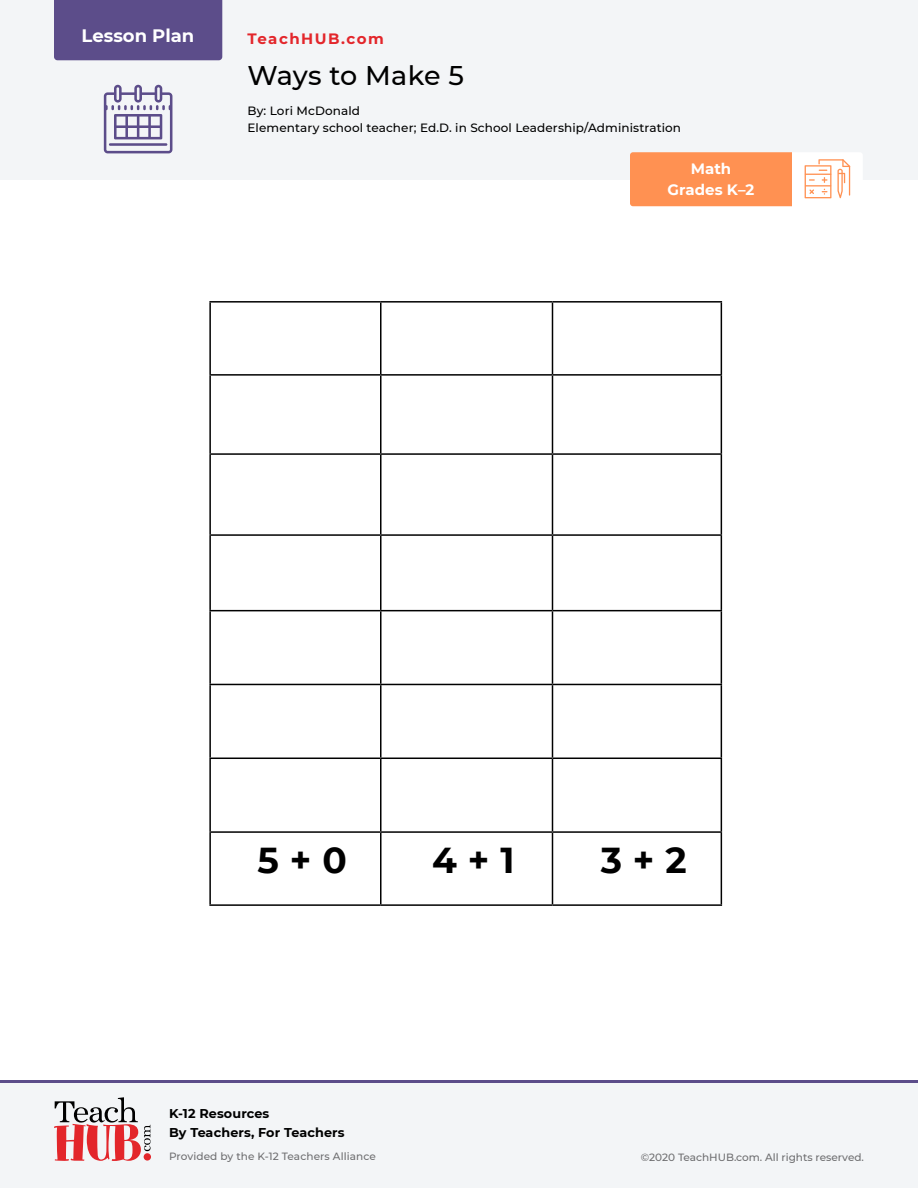
<style>
.page{position:relative;width:918px;height:1188px;background:#fff}
.page>*{position:absolute;margin:0;border:0;box-sizing:border-box;transform-origin:0 0}
.t1{font:700 36px "Montserrat";color:#000}
.t2{font:500 27px "Montserrat";color:#000}
.t3{font:700 18px "Montserrat";color:#fff}
.t4{font:700 15px/21.3px "Montserrat";color:#fff;text-align:center}
.t5{font:700 15px "Montserrat";letter-spacing:.1em;color:#e3262b}
.t6{font:700 12.75px/19.5px "Montserrat";letter-spacing:.01em;color:#000}
.t7{font:500 12px/16.5px "Montserrat";letter-spacing:.01em;color:#000}
.t8{font:500 10.5px "Montserrat";color:#6e6e70}
</style>
<div class="page">
<div style="left:0;top:1080px;width:918px;height:108px;background:#f3f5f7"></div>
<svg style="left:54px;top:1097px;width:97px;height:64px"></svg>
<hr style="left:0;top:1080px;width:918px;height:3px;background:#5c4d8a">
<div style="left:0;top:0;width:918px;height:180px;background:#f3f5f7"></div>
<div style="left:54px;top:0;width:168px;height:60px;background:#5c4d8a"></div>
<svg style="left:104px;top:85px;width:68px;height:68px"></svg>
<svg style="left:630px;top:152px;width:232px;height:55px"></svg>
<hr style="left:209px;top:301px;width:172px;height:2px;background:#000">
<hr style="left:209px;top:303px;width:2px;height:71px;background:#000">
<hr style="left:381px;top:301px;width:171px;height:2px;background:#000">
<hr style="left:380px;top:303px;width:2px;height:71px;background:#000">
<hr style="left:552px;top:301px;width:170px;height:2px;background:#000">
<hr style="left:552px;top:303px;width:1px;height:71px;background:#000">
<hr style="left:721px;top:303px;width:1px;height:71px;background:#000">
<hr style="left:209px;top:374px;width:172px;height:2px;background:#000">
<hr style="left:209px;top:376px;width:2px;height:77px;background:#000">
<hr style="left:381px;top:374px;width:171px;height:2px;background:#000">
<hr style="left:380px;top:376px;width:2px;height:77px;background:#000">
<hr style="left:552px;top:374px;width:170px;height:2px;background:#000">
<hr style="left:552px;top:376px;width:1px;height:77px;background:#000">
<hr style="left:721px;top:376px;width:1px;height:77px;background:#000">
<hr style="left:209px;top:453px;width:172px;height:2px;background:#000">
<hr style="left:209px;top:455px;width:2px;height:79px;background:#000">
<hr style="left:381px;top:453px;width:171px;height:2px;background:#000">
<hr style="left:380px;top:455px;width:2px;height:79px;background:#000">
<hr style="left:552px;top:453px;width:170px;height:2px;background:#000">
<hr style="left:552px;top:455px;width:1px;height:79px;background:#000">
<hr style="left:721px;top:455px;width:1px;height:79px;background:#000">
<hr style="left:209px;top:534px;width:172px;height:2px;background:#000">
<hr style="left:209px;top:536px;width:2px;height:74px;background:#000">
<hr style="left:381px;top:534px;width:171px;height:2px;background:#000">
<hr style="left:380px;top:536px;width:2px;height:74px;background:#000">
<hr style="left:552px;top:534px;width:170px;height:2px;background:#000">
<hr style="left:552px;top:536px;width:1px;height:74px;background:#000">
<hr style="left:721px;top:536px;width:1px;height:74px;background:#000">
<hr style="left:209px;top:610px;width:172px;height:1px;background:#000">
<hr style="left:209px;top:611px;width:2px;height:73px;background:#000">
<hr style="left:381px;top:610px;width:171px;height:1px;background:#000">
<hr style="left:380px;top:611px;width:2px;height:73px;background:#000">
<hr style="left:552px;top:610px;width:170px;height:1px;background:#000">
<hr style="left:552px;top:611px;width:1px;height:73px;background:#000">
<hr style="left:721px;top:611px;width:1px;height:73px;background:#000">
<hr style="left:209px;top:684px;width:172px;height:1px;background:#000">
<hr style="left:209px;top:685px;width:2px;height:73px;background:#000">
<hr style="left:381px;top:684px;width:171px;height:1px;background:#000">
<hr style="left:380px;top:685px;width:2px;height:73px;background:#000">
<hr style="left:552px;top:684px;width:170px;height:1px;background:#000">
<hr style="left:552px;top:685px;width:1px;height:73px;background:#000">
<hr style="left:721px;top:685px;width:1px;height:73px;background:#000">
<hr style="left:209px;top:758px;width:172px;height:1px;background:#000">
<hr style="left:209px;top:759px;width:2px;height:72px;background:#000">
<hr style="left:381px;top:758px;width:171px;height:1px;background:#000">
<hr style="left:380px;top:759px;width:2px;height:72px;background:#000">
<hr style="left:552px;top:758px;width:170px;height:1px;background:#000">
<hr style="left:552px;top:759px;width:1px;height:72px;background:#000">
<hr style="left:721px;top:759px;width:1px;height:72px;background:#000">
<hr style="left:209px;top:831px;width:172px;height:2px;background:#000">
<hr style="left:209px;top:833px;width:2px;height:71px;background:#000">
<hr style="left:381px;top:831px;width:171px;height:2px;background:#000">
<hr style="left:380px;top:833px;width:2px;height:71px;background:#000">
<hr style="left:552px;top:831px;width:170px;height:2px;background:#000">
<hr style="left:552px;top:833px;width:1px;height:71px;background:#000">
<hr style="left:721px;top:833px;width:1px;height:71px;background:#000">
<hr style="left:209px;top:904px;width:172px;height:2px;background:#000">
<hr style="left:381px;top:904px;width:171px;height:2px;background:#000">
<hr style="left:552px;top:904px;width:170px;height:2px;background:#000">
<h3 class="t3" style="left:82px;top:22px;width:114px">Lesson Plan</h3>
<p class="t5" style="left:248px;top:28px;width:138px">TeachHUB.com</p>
<h2 class="t2" style="left:248px;top:57px;width:218px">Ways to Make 5</h2>
<p class="t7" style="left:248px;top:102px;width:435px">By: Lori McDonald<br>Elementary school teacher; Ed.D. in School Leadership/Administration</p>
<p class="t4" style="left:668px;top:157px;width:88px">Math<br>Grades K–2</p>
<h1 class="t1" style="left:258px;top:834px;width:91px">5 + 0</h1>
<h1 class="t1" style="left:432px;top:834px;width:84px">4 + 1</h1>
<h1 class="t1" style="left:601px;top:834px;width:87px">3 + 2</h1>
<p class="t6" style="left:169px;top:1103px;width:177px">K-12 Resources<br>By Teachers, For Teachers</p>
<p class="t8" style="left:169px;top:1149px;width:208px">Provided by the K-12 Teachers Alliance</p>
<p class="t8" style="left:641px;top:1150px;width:225px">©2020 TeachHUB.com. All rights reserved.</p>
</div>
